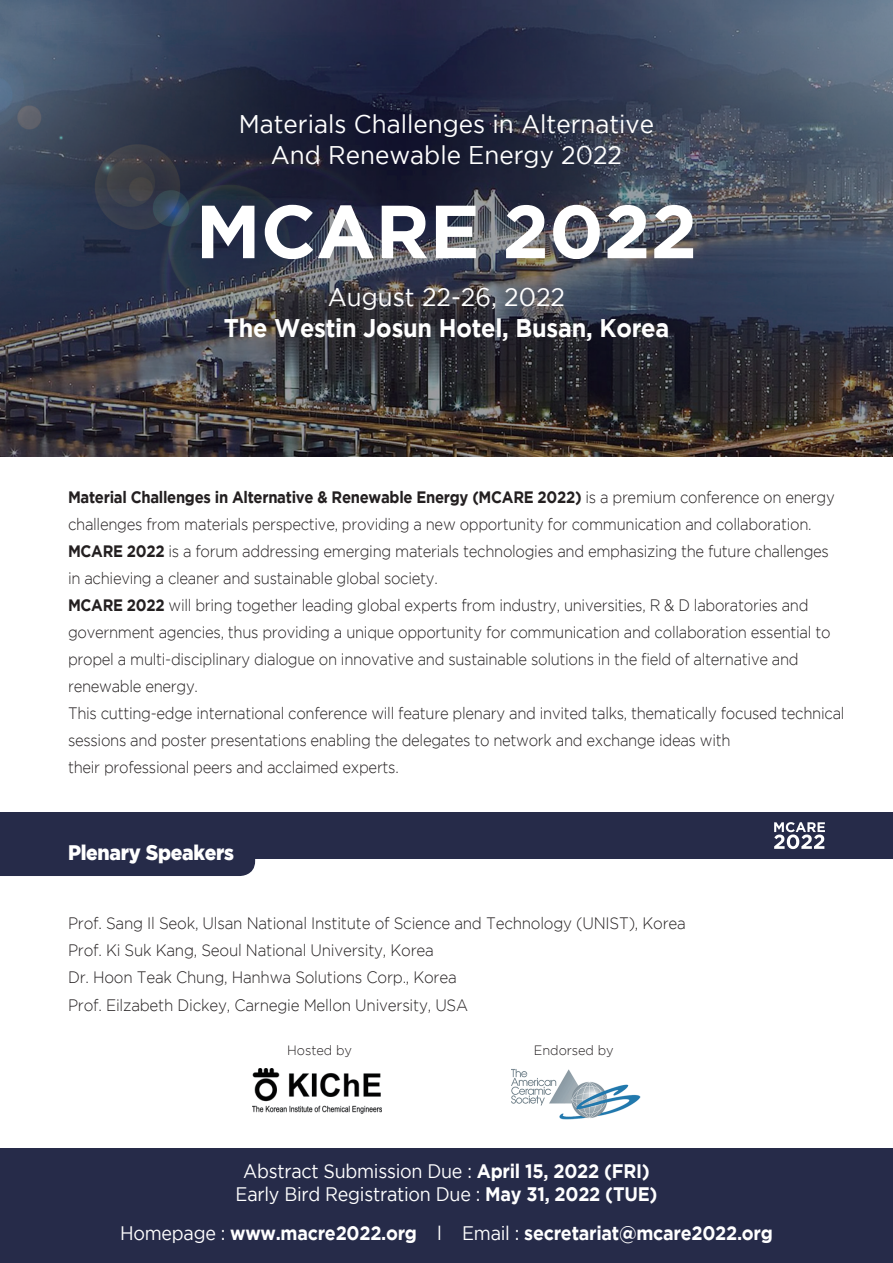
<style>
.page{position:relative;width:893px;height:1263px;background:#fff}
.page>*{position:absolute;margin:0;border:0;box-sizing:border-box;transform-origin:0 0}
.t1{font:700 75px "Gotham";color:#fff}
.t2{font:25.5px/30.6px "Gotham";color:#fff;text-align:center;scale:.95 1}
.t3{font:700 25.5px "Gotham";letter-spacing:-.01em;color:#fff;scale:.92 1}
.t4{font:900 21px "Gotham";letter-spacing:-.015em;color:#fff;scale:.92 1}
.t5{font:19.5px/23.4px "Gotham";letter-spacing:-.015em;color:#fff;text-align:center;scale:.92 1}
.t6{font:700 19.5px "Gotham";letter-spacing:-.015em;color:#fff;scale:.92 1}
.t7{font:300 16.5px/27px "Gotham";letter-spacing:-.02em;color:#231f20;scale:.9 1}
.t8{font:300 16.5px/27.3px "Gotham";letter-spacing:-.02em;color:#231f20;scale:.92 1}
.t9{font:300 13.5px "Gotham";letter-spacing:-.005em;color:#231f20;scale:.95 1}
.s1{font-weight:700}
.s2{font-weight:400}
</style>
<div class="page">
<div style="left:0;top:812px;width:893px;height:47px;background:#262b49"></div>
<div style="left:0;top:859px;width:255px;height:17px;background:#262b49"></div>
<img style="left:0;top:0;width:893px;height:456px">
<img style="left:252px;top:1068px;width:130px;height:45px">
<img style="left:512px;top:1069px;width:128px;height:51px">
<div style="left:0;top:1148px;width:893px;height:115px;background:#262b49"></div>
<svg style="left:774px;top:822px;width:51px;height:27px"></svg>
<h2 class="t2" style="left:239px;top:109px;width:439px">Materials Challenges in Alternative<br>And Renewable Energy 2022</h2>
<h1 class="t1" style="left:196px;top:188px;width:503px">MCARE 2022</h1>
<h2 class="t2" style="left:328px;top:281px;width:251px">August 22-26, 2022</h2>
<h2 class="t3" style="left:224px;top:313px;width:486px">The Westin Josun Hotel, Busan, Korea</h2>
<p class="t7" style="left:68px;top:483px;width:864px"><span class="s1">Material Challenges in Alternative &amp; Renewable Energy (MCARE 2022)</span> is a premium conference on energy challenges from materials perspective, providing a new opportunity for communication and collaboration.<br><span class="s1">MCARE 2022</span> is a forum addressing emerging materials technologies and emphasizing the future challenges in achieving a cleaner and sustainable global society.<br><span class="s1">MCARE 2022</span> will bring together leading global experts from industry, universities, R &amp; D laboratories and government agencies, thus providing a unique opportunity for communication and collaboration essential to propel a multi-disciplinary dialogue on innovative and sustainable solutions in the field of alternative and renewable energy.<br>This cutting-edge international conference will feature plenary and invited talks, thematically focused technical sessions and poster presentations enabling the delegates to network and exchange ideas with<br>their professional peers and acclaimed experts.</p>
<p class="t4" style="left:68px;top:840px;width:182px">Plenary Speakers</p>
<p class="t8" style="left:68px;top:909px;width:673px">Prof. Sang Il Seok, Ulsan National Institute of Science and Technology (UNIST), Korea Prof. Ki Suk Kang, Seoul National University, Korea<br>Dr. Hoon Teak Chung, Hanhwa Solutions Corp., Korea<br>Prof. Eilzabeth Dickey, Carnegie Mellon University, USA</p>
<p class="t9" style="left:287px;top:1042px;width:70px">Hosted by</p>
<p class="t9" style="left:534px;top:1042px;width:85px">Endorsed by</p>
<p class="t5" style="left:236px;top:1159px;width:460px">Abstract Submission Due : <span class="s1">April 15, 2022 (FRI)<br></span>Early Bird Registration Due : <span class="s1">May 31, 2022 (TUE)</span></p>
<p class="t6" style="left:120px;top:1221px;width:711px"><span class="s2">Homepage :</span> www.macre2022.org <span class="s2">l Email :</span> secretariat@mcare2022.org</p>
</div>
